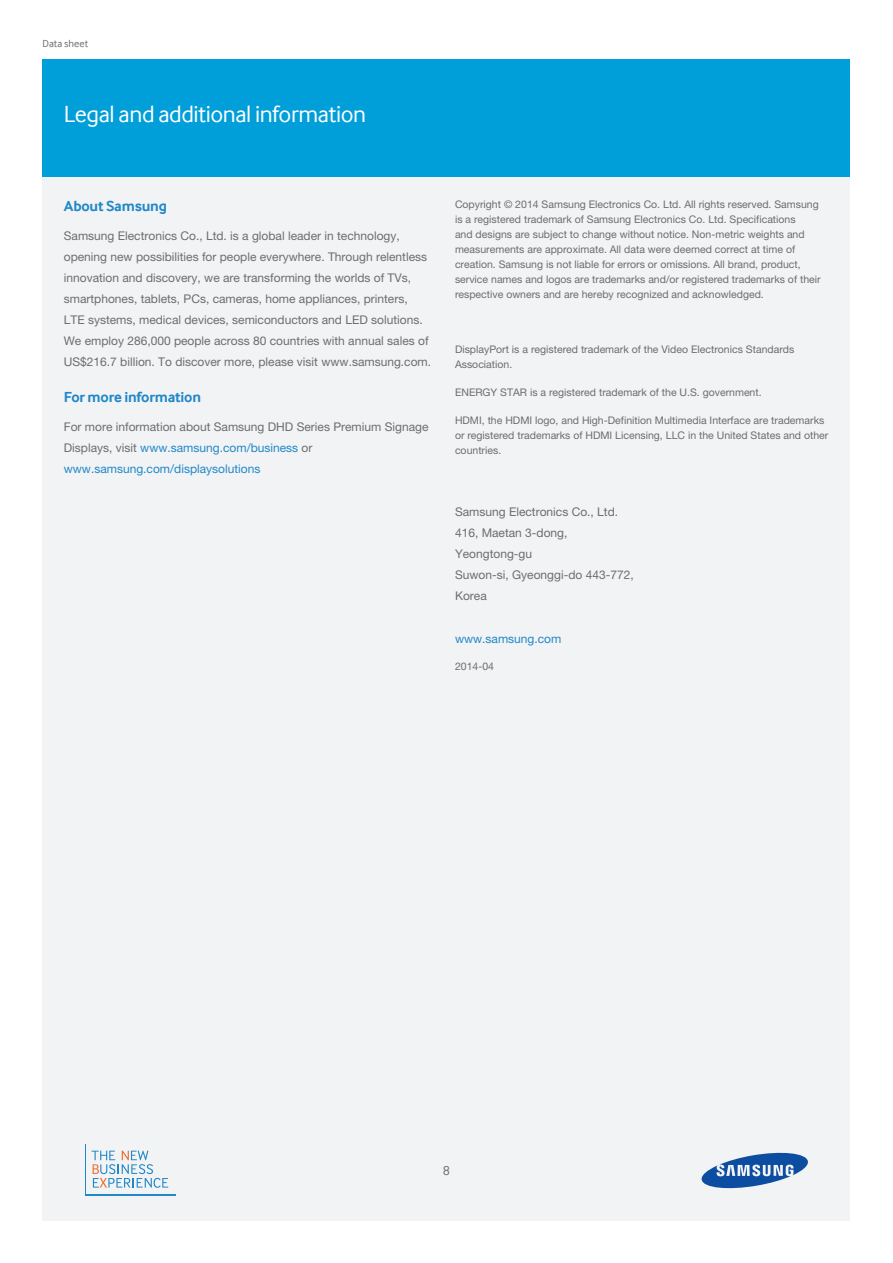
<style>
.page{position:relative;width:893px;height:1263px;background:#fff}
.page>*{position:absolute;margin:0;border:0;box-sizing:border-box;transform-origin:0 0}
.t1{font:24px "Samsung Inter Face";letter-spacing:-.02em;color:#fff}
.t2{font:700 15px "Samsung Inter Face";letter-spacing:-.015em;color:#2088c9}
.t3{font:13.5px "Samsung Inter Face";color:#6c6d70}
.t4{font:12px/21px "Helvetica Neue LT Pro";color:#6c6d70}
.t5{font:12px "Helvetica Neue LT Pro";color:#2088c9}
.t6{font:10.5px/15px "Helvetica Neue LT Pro";color:#6c6d70}
.t7{font:10.5px "Samsung Inter Face";letter-spacing:.005em;color:#6c6d70}
.s1{color:#2088c9}
</style>
<div class="page">
<div style="left:43px;top:60px;width:807px;height:117px;background:#009fda"></div>
<div style="left:43px;top:177px;width:807px;height:1043px;background:#f2f3f4"></div>
<svg style="left:701px;top:1152px;width:107px;height:37px"></svg>
<svg style="left:92px;top:1151px;width:76px;height:37px"></svg>
<hr style="left:85px;top:1144px;width:1px;height:52px;background:#2088c9">
<hr style="left:85px;top:1194px;width:91px;height:2px;background:#2088c9">
<p class="t7" style="left:43px;top:37px;width:47px">Data sheet</p>
<h1 class="t1" style="left:64px;top:99px;width:304px">Legal and additional information</h1>
<h2 class="t2" style="left:64px;top:197px;width:105px">About Samsung</h2>
<p class="t4" style="left:64px;top:225px;width:369px">Samsung Electronics Co., Ltd. is a global leader in technology, opening new possibilities for people everywhere. Through relentless innovation and discovery, we are transforming the worlds of TVs, smartphones, tablets, PCs, cameras, home appliances, printers, LTE systems, medical devices, semiconductors and LED solutions.<br>We employ 286,000 people across 80 countries with annual sales of US$216.7 billion. To discover more, please visit www.samsung.com.</p>
<h2 class="t2" style="left:64px;top:387px;width:139px">For more information</h2>
<p class="t4" style="left:64px;top:416px;width:366px">For more information about Samsung DHD Series Premium Signage<br>Displays, visit <span class="s1">www.samsung.com/business</span> or <span class="s1">www.samsung.com/displaysolutions</span></p>
<p class="t6" style="left:455px;top:196px;width:367px">Copyright © 2014 Samsung Electronics Co. Ltd. All rights reserved. Samsung is a registered trademark of Samsung Electronics Co. Ltd. Specifications<br>and designs are subject to change without notice. Non-metric weights and measurements are approximate. All data were deemed correct at time of creation. Samsung is not liable for errors or omissions. All brand, product, service names and logos are trademarks and/or registered trademarks of their respective owners and are hereby recognized and acknowledged.</p>
<p class="t6" style="left:455px;top:342px;width:341px">DisplayPort is a registered trademark of the Video Electronics Standards<br>Association.</p>
<p class="t6" style="left:455px;top:384px;width:308px">ENERGY STAR is a registered trademark of the U.S. government.</p>
<p class="t6" style="left:455px;top:412px;width:375px">HDMI, the HDMI logo, and High-Definition Multimedia Interface are trademarks or registered trademarks of HDMI Licensing, LLC in the United States and other countries.</p>
<p class="t4" style="left:455px;top:501px;width:180px">Samsung Electronics Co., Ltd.<br>416, Maetan 3-dong,<br>Yeongtong-gu<br>Suwon-si, Gyeonggi-do 443-772,<br>Korea</p>
<p class="t5" style="left:455px;top:632px;width:108px">www.samsung.com</p>
<p class="t6" style="left:455px;top:658px;width:41px">2014-04</p>
<p class="t3" style="left:443px;top:1161px;width:9px">8</p>
</div>
